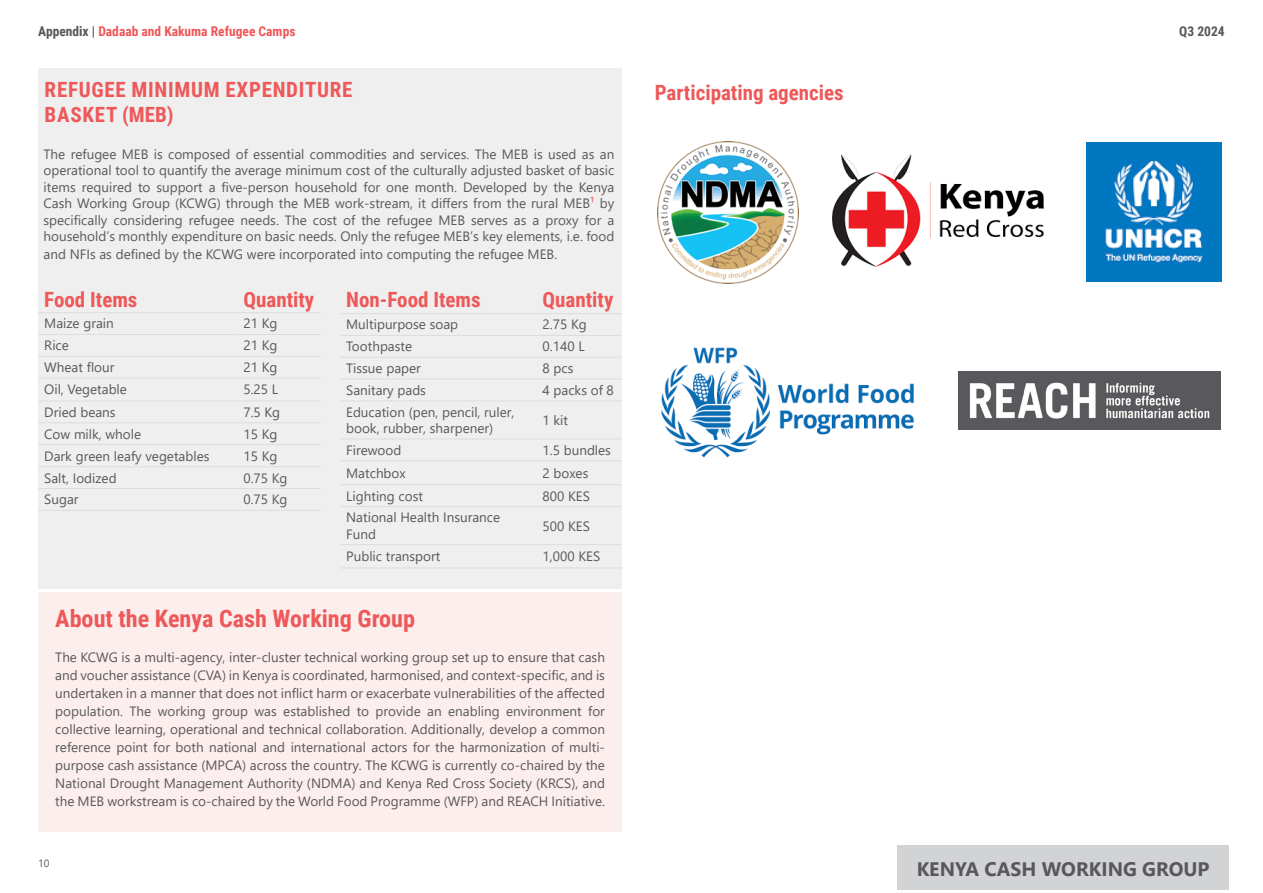
<style>
.page{position:relative;width:1263px;height:893px;background:#fff}
.page>*{position:absolute;margin:0;border:0;box-sizing:border-box;transform-origin:0 0}
.Content_Header{font:700 24px "Roboto Condensed";color:#ee5859}
.Paragraph_headers_-_Red{font:700 21px "Roboto Condensed";color:#ee5859}
.Paragraph_headers_-_Red-2{font:700 21px/25.2px "Roboto Condensed";letter-spacing:.035em;color:#ee5859}
.t1{font:700 19.5px "Segoe UI";color:#58585a}
.Table_-_Body_Text{font:13.5px/18px "Segoe UI";color:#58585a}
.Key_Messages__Bullet_Points{font:13.5px/16.5px "Segoe UI";color:#58595a;text-align:justify}
.t2{font:700 13.5px "Roboto Condensed";color:#ee5859}
.t3{font:700 13.5px "Roboto Condensed";color:#58585a}
.t4{font:10.5px "Segoe UI";color:#58585a}
.s1{color:#58585a}
.s2{color:#ee5859}
</style>
<div class="page">
<div style="left:897px;top:846px;width:332px;height:44px;background:#d1d3d4"></div>
<img style="left:658px;top:142px;width:141px;height:141px">
<img style="left:833px;top:155px;width:210px;height:112px">
<img style="left:1086px;top:143px;width:136px;height:138px">
<img style="left:958px;top:371px;width:263px;height:58px">
<img style="left:661px;top:347px;width:252px;height:110px">
<div style="left:38px;top:592px;width:584px;height:239px;background:#fdeeee"></div>
<div style="left:38px;top:68px;width:584px;height:521px;background:#efefef"></div>
<hr style="left:38px;top:312px;width:199px;height:1px;background:#dcdddf">
<hr style="left:237px;top:312px;width:84px;height:1px;background:#dcdddf">
<hr style="left:38px;top:334px;width:199px;height:1px;background:#dcdddf">
<hr style="left:237px;top:334px;width:84px;height:1px;background:#dcdddf">
<hr style="left:38px;top:356px;width:199px;height:1px;background:#dcdddf">
<hr style="left:237px;top:356px;width:84px;height:1px;background:#dcdddf">
<hr style="left:38px;top:378px;width:199px;height:1px;background:#dcdddf">
<hr style="left:237px;top:378px;width:84px;height:1px;background:#dcdddf">
<hr style="left:38px;top:401px;width:199px;height:1px;background:#dcdddf">
<hr style="left:237px;top:401px;width:84px;height:1px;background:#dcdddf">
<hr style="left:38px;top:423px;width:199px;height:1px;background:#dcdddf">
<hr style="left:237px;top:423px;width:84px;height:1px;background:#dcdddf">
<hr style="left:38px;top:444px;width:199px;height:1px;background:#dcdddf">
<hr style="left:237px;top:444px;width:84px;height:1px;background:#dcdddf">
<hr style="left:38px;top:466px;width:199px;height:1px;background:#dcdddf">
<hr style="left:237px;top:466px;width:84px;height:1px;background:#dcdddf">
<hr style="left:38px;top:488px;width:199px;height:1px;background:#dcdddf">
<hr style="left:237px;top:488px;width:84px;height:1px;background:#dcdddf">
<hr style="left:38px;top:510px;width:199px;height:1px;background:#dcdddf">
<hr style="left:237px;top:510px;width:84px;height:1px;background:#dcdddf">
<hr style="left:340px;top:313px;width:197px;height:1px;background:#dcdddf">
<hr style="left:537px;top:313px;width:85px;height:1px;background:#dcdddf">
<hr style="left:340px;top:335px;width:197px;height:1px;background:#dcdddf">
<hr style="left:537px;top:335px;width:85px;height:1px;background:#dcdddf">
<hr style="left:340px;top:357px;width:197px;height:1px;background:#dcdddf">
<hr style="left:537px;top:357px;width:85px;height:1px;background:#dcdddf">
<hr style="left:340px;top:379px;width:197px;height:1px;background:#dcdddf">
<hr style="left:537px;top:379px;width:85px;height:1px;background:#dcdddf">
<hr style="left:340px;top:401px;width:197px;height:1px;background:#dcdddf">
<hr style="left:537px;top:401px;width:85px;height:1px;background:#dcdddf">
<hr style="left:340px;top:439px;width:197px;height:1px;background:#dcdddf">
<hr style="left:537px;top:439px;width:85px;height:1px;background:#dcdddf">
<hr style="left:340px;top:460px;width:197px;height:1px;background:#dcdddf">
<hr style="left:537px;top:460px;width:85px;height:1px;background:#dcdddf">
<hr style="left:340px;top:484px;width:197px;height:1px;background:#dcdddf">
<hr style="left:537px;top:484px;width:85px;height:1px;background:#dcdddf">
<hr style="left:340px;top:506px;width:197px;height:1px;background:#dcdddf">
<hr style="left:537px;top:506px;width:85px;height:1px;background:#dcdddf">
<hr style="left:340px;top:544px;width:197px;height:1px;background:#dcdddf">
<hr style="left:537px;top:544px;width:85px;height:1px;background:#dcdddf">
<hr style="left:340px;top:568px;width:197px;height:1px;background:#dcdddf">
<hr style="left:537px;top:568px;width:85px;height:1px;background:#dcdddf">
<p class="t2" style="left:38px;top:21px;width:259px"><span class="s1">Appendix |</span> Dadaab and Kakuma Refugee Camps</p>
<p class="t3" style="left:1179px;top:21px;width:47px">Q3 2024</p>
<p class="Paragraph_headers_-_Red-2" style="left:45px;top:76px;width:309px">REFUGEE MINIMUM EXPENDITURE<br>BASKET (MEB)</p>
<p class="Key_Messages__Bullet_Points" style="left:44px;top:144px;width:572px">The refugee MEB is composed of essential commodities and services. The MEB is used as an operational tool to quantify the average minimum cost of the culturally adjusted basket of basic items required to support a five-person household for one month. Developed by the Kenya Cash Working Group (KCWG) through the MEB work-stream, it differs from the rural MEB<span class="s2">¹</span> by specifically considering refugee needs. The cost of the refugee MEB serves as a proxy for a household’s monthly expenditure on basic needs. Only the refugee MEB’s key elements, i.e. food</p>
<p class="Key_Messages__Bullet_Points" style="left:44px;top:245px;width:515px">and NFIs as defined by the KCWG were incorporated into computing the refugee MEB.</p>
<p class="Paragraph_headers_-_Red" style="left:44px;top:284px;width:95px">Food Items</p>
<p class="Paragraph_headers_-_Red" style="left:243px;top:284px;width:72px">Quantity</p>
<p class="Table_-_Body_Text" style="left:44px;top:313px;width:71px">Maize grain</p>
<p class="Table_-_Body_Text" style="left:243px;top:313px;width:35px">21 Kg</p>
<p class="Table_-_Body_Text" style="left:44px;top:335px;width:26px">Rice</p>
<p class="Table_-_Body_Text" style="left:243px;top:335px;width:35px">21 Kg</p>
<p class="Table_-_Body_Text" style="left:44px;top:357px;width:72px">Wheat flour</p>
<p class="Table_-_Body_Text" style="left:243px;top:357px;width:35px">21 Kg</p>
<p class="Table_-_Body_Text" style="left:44px;top:379px;width:84px">Oil, Vegetable</p>
<p class="Table_-_Body_Text" style="left:243px;top:379px;width:36px">5.25 L</p>
<p class="Table_-_Body_Text" style="left:44px;top:402px;width:73px">Dried beans</p>
<p class="Table_-_Body_Text" style="left:243px;top:402px;width:38px">7.5 Kg</p>
<p class="Table_-_Body_Text" style="left:44px;top:424px;width:98px">Cow milk, whole</p>
<p class="Table_-_Body_Text" style="left:243px;top:424px;width:35px">15 Kg</p>
<p class="Table_-_Body_Text" style="left:44px;top:446px;width:167px">Dark green leafy vegetables</p>
<p class="Table_-_Body_Text" style="left:243px;top:446px;width:35px">15 Kg</p>
<p class="Table_-_Body_Text" style="left:44px;top:467px;width:74px">Salt, Iodized</p>
<p class="Table_-_Body_Text" style="left:243px;top:467px;width:46px">0.75 Kg</p>
<p class="Table_-_Body_Text" style="left:44px;top:489px;width:36px">Sugar</p>
<p class="Table_-_Body_Text" style="left:243px;top:489px;width:46px">0.75 Kg</p>
<p class="Paragraph_headers_-_Red" style="left:346px;top:285px;width:136px">Non-Food Items</p>
<p class="Paragraph_headers_-_Red" style="left:543px;top:285px;width:72px">Quantity</p>
<p class="Table_-_Body_Text" style="left:346px;top:314px;width:113px">Multipurpose soap</p>
<p class="Table_-_Body_Text" style="left:543px;top:314px;width:46px">2.75 Kg</p>
<p class="Table_-_Body_Text" style="left:346px;top:336px;width:67px">Toothpaste</p>
<p class="Table_-_Body_Text" style="left:543px;top:336px;width:44px">0.140 L</p>
<p class="Table_-_Body_Text" style="left:346px;top:358px;width:76px">Tissue paper</p>
<p class="Table_-_Body_Text" style="left:543px;top:358px;width:32px">8 pcs</p>
<p class="Table_-_Body_Text" style="left:346px;top:380px;width:81px">Sanitary pads</p>
<p class="Table_-_Body_Text" style="left:543px;top:380px;width:73px">4 packs of 8</p>
<p class="Table_-_Body_Text" style="left:346px;top:403px;width:170px;line-height:16.2px">Education (pen, pencil, ruler, book, rubber, sharpener)</p>
<p class="Table_-_Body_Text" style="left:543px;top:410px;width:27px">1 kit</p>
<p class="Table_-_Body_Text" style="left:346px;top:440px;width:57px">Firewood</p>
<p class="Table_-_Body_Text" style="left:543px;top:440px;width:70px">1.5 bundles</p>
<p class="Table_-_Body_Text" style="left:346px;top:463px;width:61px">Matchbox</p>
<p class="Table_-_Body_Text" style="left:543px;top:463px;width:47px">2 boxes</p>
<p class="Table_-_Body_Text" style="left:346px;top:486px;width:78px">Lighting cost</p>
<p class="Table_-_Body_Text" style="left:543px;top:486px;width:49px">800 KES</p>
<p class="Table_-_Body_Text" style="left:346px;top:508px;width:156px;line-height:16.2px">National Health Insurance<br>Fund</p>
<p class="Table_-_Body_Text" style="left:543px;top:515px;width:49px">500 KES</p>
<p class="Table_-_Body_Text" style="left:346px;top:546px;width:96px">Public transport</p>
<p class="Table_-_Body_Text" style="left:543px;top:546px;width:59px">1,000 KES</p>
<p class="Content_Header" style="left:55px;top:602px;width:361px">About the Kenya Cash Working Group</p>
<p class="Table_-_Body_Text" style="left:55px;top:646px;width:551px;text-align:justify">The KCWG is a multi-agency, inter-cluster technical working group set up to ensure that cash and voucher assistance (CVA) in Kenya is coordinated, harmonised, and context-specific, and is undertaken in a manner that does not inflict harm or exacerbate vulnerabilities of the affected population. The working group was established to provide an enabling environment for collective learning, operational and technical collaboration. Additionally, develop a common reference point for both national and international actors for the harmonization of multi&shy;purpose cash assistance (MPCA) across the country. The KCWG is currently co-chaired by the National Drought Management Authority (NDMA) and Kenya Red Cross Society (KRCS), and the MEB workstream is co-chaired by the World Food Programme (WFP) and REACH Initiative.</p>
<p class="t4" style="left:38px;top:853px;width:13px">10</p>
<p class="Paragraph_headers_-_Red" style="left:655px;top:78px;width:191px">Participating agencies</p>
<h3 class="t1" style="left:917px;top:850px;width:294px">KENYA CASH WORKING GROUP</h3>
</div>
